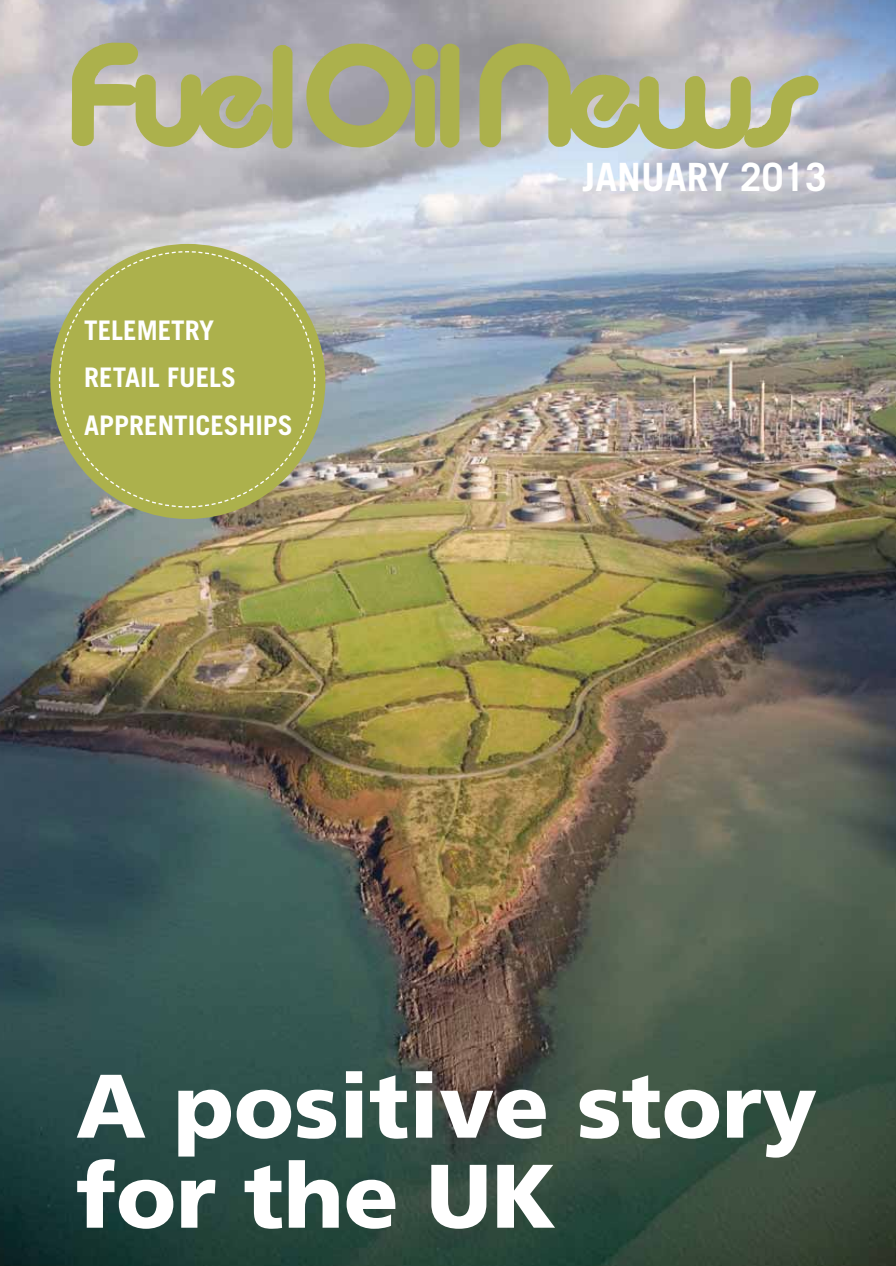
<style>
.page{position:relative;width:896px;height:1266px;background:#fff}
.page>*{position:absolute;margin:0;border:0;box-sizing:border-box;transform-origin:0 0}
.t1{font:900 90px/90px "Frutiger LT Std";color:#fff}
.t2{font:700 39px "Trade Gothic LT Std";color:#fff}
.t3{font:700 27px/47.4px "Trade Gothic LT Std";color:#fff}
</style>
<div class="page">
<img style="left:0;top:0;width:895px;height:1265px">
<svg style="left:71px;top:42px;width:222px;height:110px;background:#b4b587"></svg>
<svg style="left:301px;top:43px;width:159px;height:107px;background:#a8aa75"></svg>
<svg style="left:479px;top:43px;width:339px;height:107px;background:#b6b892"></svg>
<div style="left:50px;top:244px;width:275px;height:275px;background:#acb14c;border-radius:50%"></div>
<svg style="left:58px;top:250px;width:258px;height:258px"></svg>
<svg style="left:313px;top:376px;width:3px;height:6px"></svg>
<svg style="left:184px;top:250px;width:6px;height:3px"></svg>
<svg style="left:58px;top:376px;width:3px;height:6px"></svg>
<svg style="left:184px;top:505px;width:6px;height:3px"></svg>
<p class="t3" style="left:84px;top:310px;width:210px">TELEMETRY<br>RETAIL FUELS<br>APPRENTICESHIPS</p>
<h2 class="t2" style="left:582px;top:163px;width:246px">JANUARY 2013</h2>
<h1 class="t1" style="left:76px;top:1061px;width:742px">A positive story for the UK</h1>
</div>
